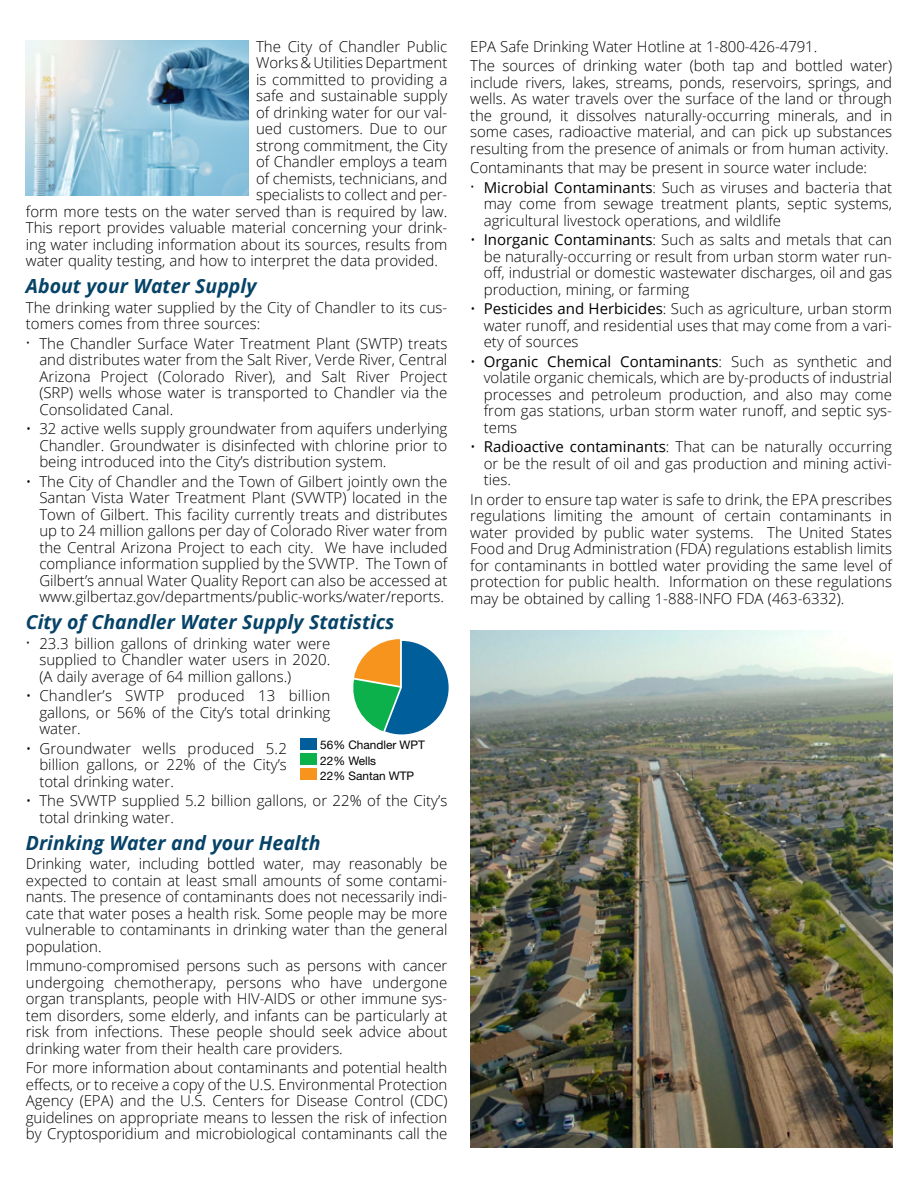
<style>
.page{position:relative;width:918px;height:1188px;background:#fff}
.page>*{position:absolute;margin:0;border:0;box-sizing:border-box;transform-origin:0 0}
.t1{font:italic 700 19.5px "Open Sans";color:#064368}
.t2{font:300 15px/16.5px "Open Sans";color:#000;text-align:justify}
.t3{font:11.85px/15.3px "Helvetica Neue";color:#000}
.s1{font-size:12px}
.s2{font-weight:400}
</style>
<div class="page">
<div style="left:300px;top:753px;width:17px;height:12px;background:#0db14b"></div>
<div style="left:300px;top:768px;width:17px;height:12px;background:#f7941e"></div>
<div style="left:300px;top:738px;width:17px;height:11px;background:#005e9b"></div>
<svg style="left:353px;top:639px;width:96px;height:95px"></svg>
<img style="left:26px;top:40px;width:223px;height:155px">
<img style="left:470px;top:630px;width:422px;height:518px">
<p class="t2" style="left:256px;top:38px;width:193px">The City of Chandler Public</p>
<p class="t2" style="left:256px;top:54px;width:193px">Works &amp; Utilities Department</p>
<p class="t2" style="left:256px;top:71px;width:193px">is committed to providing a</p>
<p class="t2" style="left:256px;top:87px;width:193px">safe and sustainable supply</p>
<p class="t2" style="left:256px;top:104px;width:193px">of drinking water for our val-</p>
<p class="t2" style="left:256px;top:120px;width:193px">ued customers. Due to our</p>
<p class="t2" style="left:256px;top:137px;width:193px">strong commitment, the City</p>
<p class="t2" style="left:256px;top:153px;width:193px">of Chandler employs a team</p>
<p class="t2" style="left:256px;top:170px;width:193px">of chemists, technicians, and</p>
<p class="t2" style="left:256px;top:186px;width:193px">specialists to collect and per-</p>
<p class="t2" style="left:26px;top:203px;width:423px">form more tests on the water served than is required by law.</p>
<p class="t2" style="left:26px;top:219px;width:423px">This report provides valuable material concerning your drink-</p>
<p class="t2" style="left:26px;top:236px;width:423px">ing water including information about its sources, results from</p>
<p class="t2" style="left:26px;top:252px;width:414px">water quality testing, and how to interpret the data provided.</p>
<h1 class="t1" style="left:26px;top:273px;width:232px">About your Water Supply</h1>
<p class="t2" style="left:26px;top:299px;width:423px">The drinking water supplied by the City of Chandler to its cus&shy;tomers comes from three sources:</p>
<p class="t2" style="left:39px;top:335px;width:410px;text-indent:-13px"><span class="s1">•</span> The Chandler Surface Water Treatment Plant (SWTP) treats and distributes water from the Salt River, Verde River, Central Arizona Project (Colorado River), and Salt River Project (SRP) wells whose water is transported to Chandler via the Consolidated Canal.</p>
<p class="t2" style="left:39px;top:420px;width:410px;text-indent:-14px">• 32 active wells supply groundwater from aquifers underlying Chandler. Groundwater is disinfected with chlorine prior to being introduced into the City’s distribution system.</p>
<p class="t2" style="left:39px;top:473px;width:410px;text-indent:-14px">• The City of Chandler and the Town of Gilbert jointly own the Santan Vista Water Treatment Plant (SVWTP) located in the Town of Gilbert. This facility currently treats and distributes up to 24 million gallons per day of Colorado River water from the Central Arizona Project to each city. We have included compliance information supplied by the SVWTP. The Town of Gilbert’s annual Water Quality Report can also be accessed at www.gilbertaz.gov/departments/public-works/water/reports.</p>
<h1 class="t1" style="left:26px;top:609px;width:370px">City of Chandler Water Supply Statistics</h1>
<p class="t2" style="left:39px;top:635px;width:293px;text-indent:-13px"><span class="s1">•</span> 23.3 billion gallons of drinking water were supplied to Chandler water users in 2020. (A daily average of 64 million gallons.)</p>
<p class="t2" style="left:39px;top:687px;width:293px;text-indent:-14px">• Chandler’s SWTP produced 13 billion gallons, or 56% of the City’s total drinking water.</p>
<p class="t2" style="left:39px;top:740px;width:249px;text-indent:-14px">• Groundwater wells produced 5.2 billion gallons, or 22% of the City’s total drinking water.</p>
<p class="t2" style="left:39px;top:792px;width:409px;text-indent:-14px">• The SVWTP supplied 5.2 billion gallons, or 22% of the City’s total drinking water.</p>
<h1 class="t1" style="left:26px;top:829px;width:296px">Drinking Water and your Health</h1>
<p class="t2" style="left:26px;top:855px;width:423px">Drinking water, including bottled water, may reasonably be expected to contain at least small amounts of some contami&shy;nants. The presence of contaminants does not necessarily indi&shy;cate that water poses a health risk. Some people may be more vulnerable to contaminants in drinking water than the general population.</p>
<p class="t2" style="left:26px;top:957px;width:423px">Immuno-compromised persons such as persons with cancer undergoing chemotherapy, persons who have undergone organ transplants, people with HIV-AIDS or other immune sys&shy;tem disorders, some elderly, and infants can be particularly at risk from infections. These people should seek advice about drinking water from their health care providers.</p>
<p class="t2" style="left:26px;top:1059px;width:423px">For more information about contaminants and potential health effects, or to receive a copy of the U.S. Environmental Protection Agency (EPA) and the U.S. Centers for Disease Control (CDC) guidelines on appropriate means to lessen the risk of infection by Cryptosporidium and microbiological contaminants call the</p>
<p class="t3" style="left:320px;top:737px;width:106px">56% Chandler WPT<br>22% Wells<br>22% Santan WTP</p>
<p class="t2" style="left:470px;top:36px;width:423px;line-height:19.5px">EPA Safe Drinking Water Hotline at 1-800-426-4791.<br>The sources of drinking water (both tap and bottled water)</p>
<p class="t2" style="left:470px;top:74px;width:423px">include rivers, lakes, streams, ponds, reservoirs, springs, and wells. As water travels over the surface of the land or through the ground, it dissolves naturally-occurring minerals, and in some cases, radioactive material, and can pick up substances resulting from the presence of animals or from human activity.</p>
<p class="t2" style="left:470px;top:159px;width:398px">Contaminants that may be present in source water include:</p>
<p class="t2" style="left:484px;top:179px;width:410px;text-indent:-13px"><span class="s1">•</span> <span class="s2">Microbial Contaminants</span>: Such as viruses and bacteria that may come from sewage treatment plants, septic systems, agricultural livestock operations, and wildlife</p>
<p class="t2" style="left:484px;top:231px;width:410px;text-indent:-14px">• <span class="s2">Inorganic Contaminants</span>: Such as salts and metals that can be naturally-occurring or result from urban storm water run&shy;off, industrial or domestic wastewater discharges, oil and gas production, mining, or farming</p>
<p class="t2" style="left:484px;top:300px;width:410px;text-indent:-14px">• <span class="s2">Pesticides and Herbicides</span>: Such as agriculture, urban storm water runoff, and residential uses that may come from a vari&shy;ety of sources</p>
<p class="t2" style="left:484px;top:353px;width:410px;text-indent:-14px">• <span class="s2">Organic Chemical Contaminants</span>: Such as synthetic and volatile organic chemicals, which are by-products of industrial processes and petroleum production, and also may come from gas stations, urban storm water runoff, and septic sys&shy;tems</p>
<p class="t2" style="left:484px;top:438px;width:410px;text-indent:-14px">• <span class="s2">Radioactive contaminants</span>: That can be naturally occurring or be the result of oil and gas production and mining activi&shy;ties.</p>
<p class="t2" style="left:470px;top:491px;width:423px">In order to ensure tap water is safe to drink, the EPA prescribes regulations limiting the amount of certain contaminants in water provided by public water systems. The United States Food and Drug Administration (FDA) regulations establish limits for contaminants in bottled water providing the same level of protection for public health. Information on these regulations may be obtained by calling 1-888-INFO FDA (463-6332).</p>
</div>
